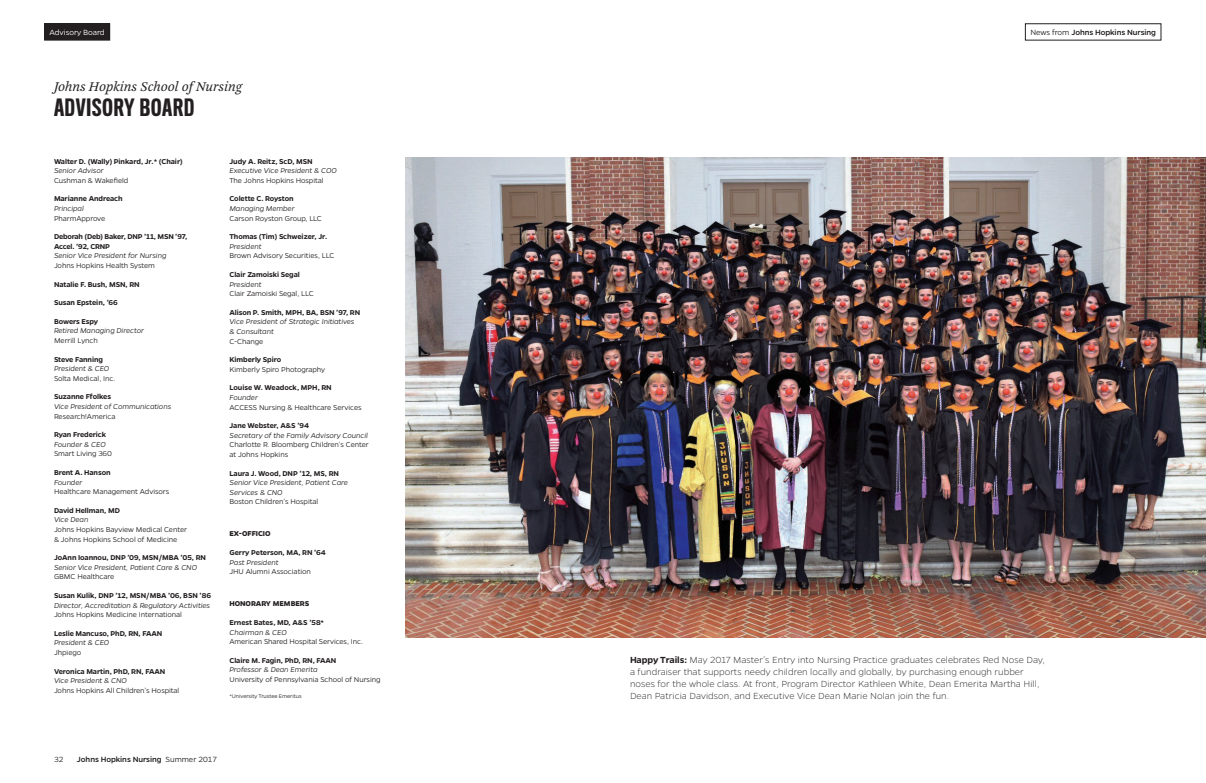
<style>
.page{position:relative;width:1206px;height:783px;background:#fff}
.page>*{position:absolute;margin:0;border:0;box-sizing:border-box;transform-origin:0 0}
.t1{font:500 22px "Titling Gothic FB Comp";letter-spacing:.04em;color:#231f20}
.t2{font:italic 14px "Arnhem Pro Blond";color:#231f20}
.t3{font:200 10px/12px "Gentona";letter-spacing:.005em;color:#231f20}
.t4{font:500 8.5px "Gentona";letter-spacing:-.01em;color:#231f20}
.t5{font:300 8.5px "Gentona";letter-spacing:-.01em;color:#fff}
.t6{font:300 8.5px "Gentona";color:#231f20}
.t7{font:300 8px/9.6px "Gentona";letter-spacing:-.01em;color:#231f20}
.t8{font:600 8px/9.6px "Gentona";letter-spacing:-.01em;color:#231f20}
.t9{font:italic 300 8px/9.6px "Gentona";letter-spacing:-.01em;color:#231f20}
.t10{font:700 8px "Gentona";letter-spacing:-.01em;color:#231f20}
.t11{font:300 6px "Gentona";letter-spacing:-.01em;color:#231f20}
.s1{font-weight:300}
.s2{font-weight:600}
</style>
<div class="page">
<div style="left:1025px;top:23px;width:137px;height:18px;border:1px solid #231f20"></div>
<img style="left:405px;top:158px;width:198px;height:480px">
<div style="left:45px;top:24px;width:65px;height:16px;background:#231f20"></div>
<div style="left:44px;top:23px;width:66px;height:18px;border:1px solid #231f20"></div>
<img style="left:603px;top:158px;width:603px;height:480px">
<p class="t5" style="left:50px;top:28px;width:57px">Advisory Board</p>
<p class="t4" style="left:1030px;top:28px;width:127px"><span class="s1">News from</span> Johns Hopkins Nursing</p>
<h2 class="t2" style="left:54px;top:78px;width:190px">Johns Hopkins School of Nursing</h2>
<h1 class="t1" style="left:54px;top:95px;width:142px">ADVISORY BOARD</h1>
<p class="t8" style="left:54px;top:156px;width:130px">Walter D. (Wally) Pinkard, Jr.* (Chair)</p>
<p class="t9" style="left:54px;top:166px;width:51px">Senior Advisor</p>
<p class="t7" style="left:54px;top:175px;width:76px">Cushman &amp; Wakefield</p>
<p class="t8" style="left:54px;top:194px;width:70px">Marianne Andreach</p>
<p class="t9" style="left:54px;top:203px;width:31px">Principal</p>
<p class="t7" style="left:54px;top:213px;width:53px">PharmApprove</p>
<p class="t8" style="left:54px;top:232px;width:135px">Deborah (Deb) Baker, DNP ’11, MSN ’97,<br>Accel. ’92, CRNP</p>
<p class="t9" style="left:54px;top:251px;width:114px">Senior Vice President for Nursing</p>
<p class="t7" style="left:54px;top:260px;width:103px">Johns Hopkins Health System</p>
<p class="t8" style="left:54px;top:279px;width:87px">Natalie F. Bush, MSN, RN</p>
<p class="t8" style="left:54px;top:298px;width:65px">Susan Epstein, ’66</p>
<p class="t8" style="left:54px;top:316px;width:46px">Bowers Espy</p>
<p class="t9" style="left:54px;top:326px;width:92px">Retired Managing Director</p>
<p class="t7" style="left:54px;top:335px;width:45px">Merrill Lynch</p>
<p class="t8" style="left:54px;top:354px;width:51px">Steve Fanning</p>
<p class="t9" style="left:54px;top:364px;width:57px">President &amp; CEO</p>
<p class="t7" style="left:54px;top:373px;width:63px">Solta Medical, Inc.</p>
<p class="t8" style="left:54px;top:392px;width:59px">Suzanne Ffolkes</p>
<p class="t9" style="left:54px;top:401px;width:119px">Vice President of Communications</p>
<p class="t7" style="left:54px;top:411px;width:63px">Research!America</p>
<p class="t8" style="left:54px;top:430px;width:54px">Ryan Frederick</p>
<p class="t9" style="left:54px;top:439px;width:53px">Founder &amp; CEO</p>
<p class="t7" style="left:54px;top:449px;width:60px">Smart Living 360</p>
<p class="t8" style="left:54px;top:467px;width:58px">Brent A. Hanson</p>
<p class="t9" style="left:54px;top:477px;width:30px">Founder</p>
<p class="t7" style="left:54px;top:487px;width:117px">Healthcare Management Advisors</p>
<p class="t8" style="left:54px;top:505px;width:68px">David Hellman, MD</p>
<p class="t9" style="left:54px;top:515px;width:36px">Vice Dean</p>
<p class="t7" style="left:54px;top:524px;width:135px">Johns Hopkins Bayview Medical Center &amp; Johns Hopkins School of Medicine</p>
<p class="t8" style="left:54px;top:553px;width:154px">JoAnn Ioannou, DNP ’09, MSN/MBA ’05, RN</p>
<p class="t9" style="left:54px;top:562px;width:145px">Senior Vice President, Patient Care &amp; CNO</p>
<p class="t7" style="left:54px;top:572px;width:62px">GBMC Healthcare</p>
<p class="t8" style="left:54px;top:590px;width:158px">Susan Kulik, DNP ’12, MSN/MBA ’06, BSN ’86</p>
<p class="t9" style="left:54px;top:600px;width:158px">Director, Accreditation &amp; Regulatory Activities</p>
<p class="t7" style="left:54px;top:610px;width:130px">Johns Hopkins Medicine International</p>
<p class="t8" style="left:54px;top:628px;width:110px">Leslie Mancuso, PhD, RN, FAAN</p>
<p class="t9" style="left:54px;top:638px;width:57px">President &amp; CEO</p>
<p class="t7" style="left:54px;top:647px;width:29px">Jhpiego</p>
<p class="t8" style="left:54px;top:666px;width:113px">Veronica Martin, PhD, RN, FAAN</p>
<p class="t9" style="left:54px;top:676px;width:74px">Vice President &amp; CNO</p>
<p class="t7" style="left:54px;top:685px;width:127px">Johns Hopkins All Children’s Hospital</p>
<p class="t8" style="left:230px;top:156px;width:85px">Judy A. Reitz, ScD, MSN</p>
<p class="t9" style="left:230px;top:166px;width:109px">Executive Vice President &amp; COO</p>
<p class="t7" style="left:230px;top:175px;width:96px">The Johns Hopkins Hospital</p>
<p class="t8" style="left:230px;top:194px;width:66px">Colette C. Royston</p>
<p class="t9" style="left:230px;top:203px;width:67px">Managing Member</p>
<p class="t7" style="left:230px;top:213px;width:94px">Carson Royston Group, LLC</p>
<p class="t8" style="left:230px;top:232px;width:99px">Thomas (Tim) Schweizer, Jr.</p>
<p class="t9" style="left:230px;top:241px;width:34px">President</p>
<p class="t7" style="left:230px;top:251px;width:106px">Brown Advisory Securities, LLC</p>
<p class="t8" style="left:230px;top:269px;width:72px">Clair Zamoiski Segal</p>
<p class="t9" style="left:230px;top:279px;width:34px">President</p>
<p class="t7" style="left:230px;top:289px;width:86px">Clair Zamoiski Segal, LLC</p>
<p class="t8" style="left:230px;top:307px;width:132px">Alison P. Smith, MPH, BA, BSN ’97, RN</p>
<p class="t9" style="left:230px;top:317px;width:127px">Vice President of Strategic Initiatives &amp; Consultant</p>
<p class="t7" style="left:230px;top:336px;width:35px">C-Change</p>
<p class="t8" style="left:230px;top:355px;width:53px">Kimberly Spiro</p>
<p class="t7" style="left:230px;top:364px;width:97px">Kimberly Spiro Photography</p>
<p class="t8" style="left:230px;top:383px;width:104px">Louise W. Weadock, MPH, RN</p>
<p class="t9" style="left:230px;top:392px;width:30px">Founder</p>
<p class="t7" style="left:230px;top:402px;width:134px">ACCESS Nursing &amp; Healthcare Services</p>
<p class="t8" style="left:230px;top:421px;width:81px">Jane Webster, A&amp;S ’94</p>
<p class="t9" style="left:230px;top:430px;width:140px">Secretary of the Family Advisory Council</p>
<p class="t7" style="left:230px;top:440px;width:141px">Charlotte R. Bloomberg Children’s Center at Johns Hopkins</p>
<p class="t8" style="left:230px;top:468px;width:111px">Laura J. Wood, DNP ’12, MS, RN</p>
<p class="t9" style="left:230px;top:478px;width:120px">Senior Vice President, Patient Care<br>Services &amp; CNO</p>
<p class="t7" style="left:230px;top:497px;width:90px">Boston Children’s Hospital</p>
<p class="t10" style="left:230px;top:529px;width:43px">EX-OFFICIO</p>
<p class="t8" style="left:230px;top:548px;width:98px">Gerry Peterson, MA, RN ’64</p>
<p class="t9" style="left:230px;top:557px;width:51px">Past President</p>
<p class="t7" style="left:230px;top:567px;width:83px">JHU Alumni Association</p>
<p class="t10" style="left:230px;top:599px;width:81px">HONORARY MEMBERS</p>
<p class="t8" style="left:230px;top:617px;width:96px">Ernest Bates, MD, A&amp;S ’58*</p>
<p class="t9" style="left:230px;top:627px;width:59px">Chairman &amp; CEO</p>
<p class="t7" style="left:230px;top:637px;width:135px">American Shared Hospital Services, Inc.</p>
<p class="t8" style="left:230px;top:655px;width:108px">Claire M. Fagin, PhD, RN, FAAN</p>
<p class="t9" style="left:230px;top:665px;width:90px">Professor &amp; Dean Emerita</p>
<p class="t7" style="left:230px;top:674px;width:153px">University of Pennsylvania School of Nursing</p>
<p class="t11" style="left:230px;top:693px;width:74px">*University Trustee Emeritus</p>
<p class="t6" style="left:54px;top:755px;width:11px">32</p>
<p class="t4" style="left:77px;top:755px;width:142px">Johns Hopkins Nursing <span class="s1">Summer 2017</span></p>
<p class="t3" style="left:630px;top:654px;width:417px"><span class="s2">Happy Trails:</span> May 2017 Master’s Entry into Nursing Practice graduates celebrates Red Nose Day, a fundraiser that supports needy children locally and globally, by purchasing enough rubber noses for the whole class. At front, Program Director Kathleen White, Dean Emerita Martha Hill, Dean Patricia Davidson, and Executive Vice Dean Marie Nolan join the fun.</p>
</div>
